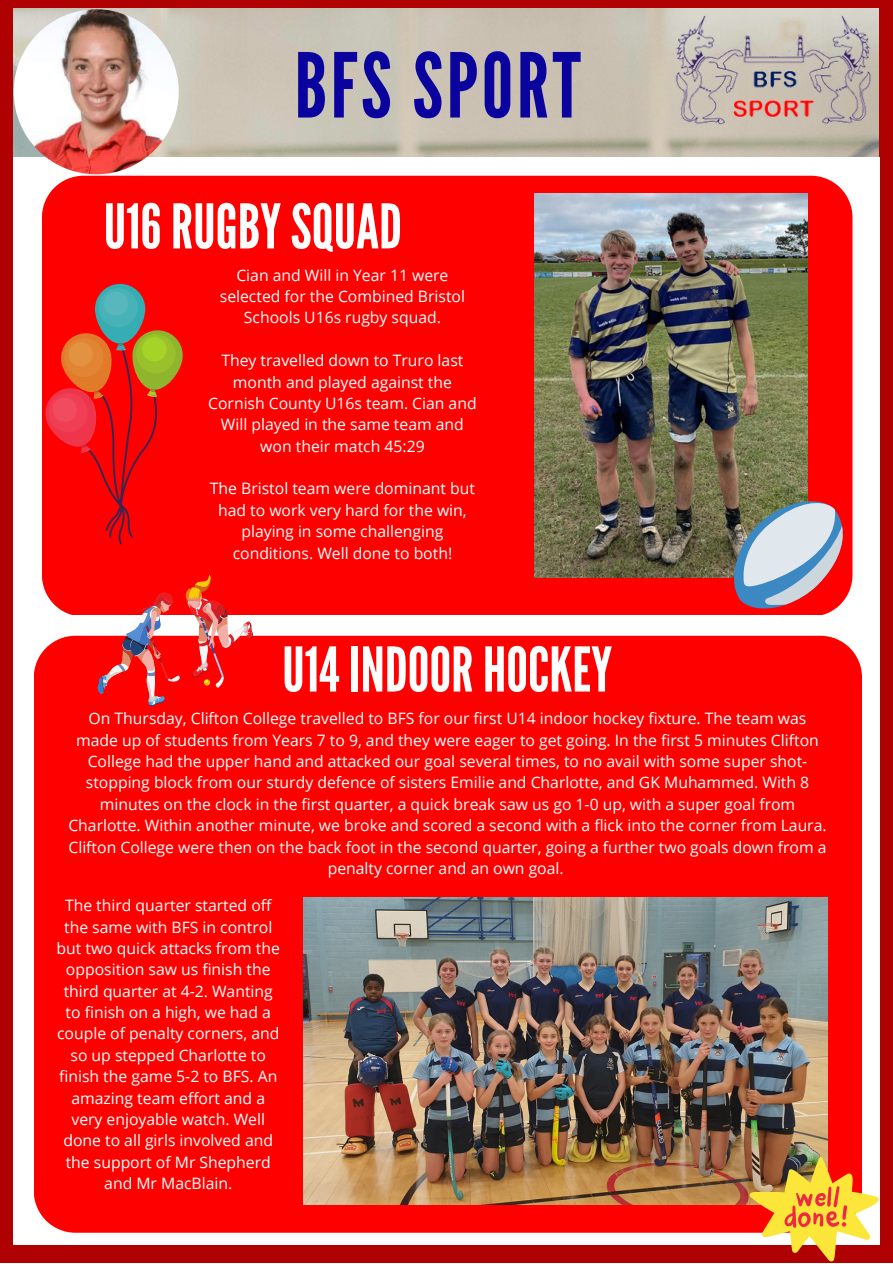
<style>
.page{position:relative;width:893px;height:1264px;background:#fff}
.page>*{position:absolute;margin:0;border:0;box-sizing:border-box;transform-origin:0 0}
.t1{font:89.1px "League Gothic";letter-spacing:.04em;color:#0b039d}
.t2{font:61.5px "League Gothic";color:#fff}
.t3{font:15.75px/21.3px "Open Sans";color:#fff;text-align:center}
</style>
<div class="page">
<div style="left:0;top:0;width:892px;height:1262px;background:#af0101"></div>
<img style="left:14px;top:9px;width:864px;height:148px">
<img style="left:667px;top:13px;width:211px;height:115px">
<div style="left:14px;top:157px;width:864px;height:1087px;background:#fff"></div>
<img style="left:14px;top:9px;width:165px;height:165px;border-radius:50%">
<div style="left:42px;top:176px;width:810px;height:439px;background:#f00"></div>
<img style="left:535px;top:193px;width:272px;height:384px">
<div style="left:95px;top:284px;width:50px;height:59px;background:#36adb2;border-radius:25px"></div>
<div style="left:98px;top:288px;width:40px;height:39px;background:#48b2b9;border-radius:50%"></div>
<div style="left:104px;top:291px;width:24px;height:25px;background:#57b7bd;border-radius:50%"></div>
<svg style="left:42px;top:328px;width:143px;height:217px;background:#ea2012"></svg>
<div style="left:34px;top:635px;width:827px;height:597px;background:#f00"></div>
<img style="left:303px;top:897px;width:524px;height:306px">
<svg style="left:726px;top:494px;width:126px;height:121px;background:#b5858c"></svg>
<svg style="left:98px;top:592px;width:82px;height:114px"></svg>
<img style="left:186px;top:574px;width:67px;height:113px">
<svg style="left:749px;top:1156px;width:130px;height:105px"></svg>
<h1 class="t1" style="left:294px;top:34px;width:288px">BFS SPORT</h1>
<h2 class="t2" style="left:104px;top:191px;width:300px">U16RUGBYSQUAD</h2>
<p class="t3" style="left:220px;top:264px;width:247px">Cian and Will in Year 11 were selected for the Combined Bristol<br>Schools U16s rugby squad.</p>
<p class="t3" style="left:208px;top:349px;width:270px">They travelled down to Truro last month and played against the<br>Cornish County U16s team. Cian and<br>Will played in the same team and won their match 45:29</p>
<p class="t3" style="left:210px;top:477px;width:266px">The Bristol team were dominant but had to work very hard for the win, playing in some challenging conditions. Well done to both!</p>
<h2 class="t2" style="left:282px;top:634px;width:331px">U14INDOORHOCKEY</h2>
<p class="t3" style="left:68px;top:707px;width:759px">On Thursday, Clifton College travelled to BFS for our first U14 indoor hockey fixture. The team was made up of students from Years 7 to 9, and they were eager to get going. In the first 5 minutes Clifton College had the upper hand and attacked our goal several times, to no avail with some super shot&shy;stopping block from our sturdy defence of sisters Emilie and Charlotte, and GK Muhammed. With 8 minutes on the clock in the first quarter, a quick break saw us go 1-0 up, with a super goal from Charlotte. Within another minute, we broke and scored a second with a flick into the corner from Laura.<br>Clifton College were then on the back foot in the second quarter, going a further two goals down from a penalty corner and an own goal.</p>
<p class="t3" style="left:57px;top:894px;width:225px">The third quarter started off the same with BFS in control but two quick attacks from the opposition saw us finish the third quarter at 4-2. Wanting to finish on a high, we had a couple of penalty corners, and so up stepped Charlotte to finish the game 5-2 to BFS. An amazing team effort and a very enjoyable watch. Well done to all girls involved and the support of Mr Shepherd and Mr MacBlain.</p>
</div>
